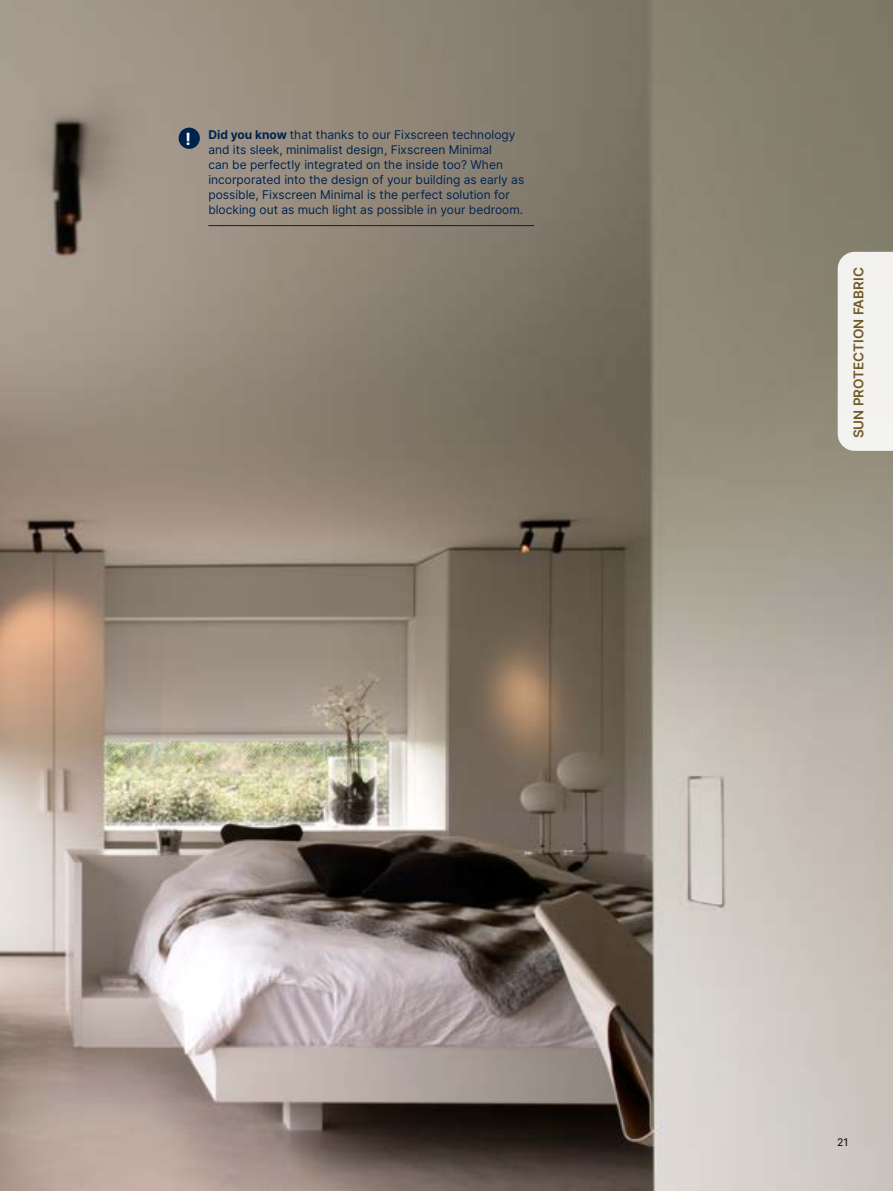
<style>
.page{position:relative;width:893px;height:1191px;background:#fff}
.page>*{position:absolute;margin:0;border:0;box-sizing:border-box;transform-origin:0 0}
.t1{font:600 13.5px "Inter";color:#725a27}
.t2{font:12px/15px "Inter";color:#00234d}
.t3{font:10.5px "Inter";color:#000}
.s1{font-weight:700;font-size:16.8px;color:#fff}
.s2{font-weight:700}
</style>
<div class="page">
<img style="left:0;top:0;width:893px;height:1191px">
<hr style="left:208px;top:225px;width:326px;height:1px;background:#00234d">
<div style="left:179px;top:128px;width:21px;height:21px;background:#00234d;border-radius:50%"></div>
<div style="left:838px;top:252px;width:55px;height:199px;background:#f2f2f0"></div>
<p class="t2" style="left:208px;top:127px;width:317px;text-indent:-23px"><span class="s1">!</span> <span class="s2">Did you know</span> that thanks to our Fixscreen technology and its sleek, minimalist design, Fixscreen Minimal<br>can be perfectly integrated on the inside too? When incorporated into the design of your building as early as possible, Fixscreen Minimal is the perfect solution for blocking out as much light as possible in your bedroom.</p>
<p class="t1" style="left:849px;top:438px;width:172px;rotate:-90deg">SUN PROTECTION FABRIC</p>
<p class="t3" style="left:837px;top:1134px;width:13px">21</p>
</div>
